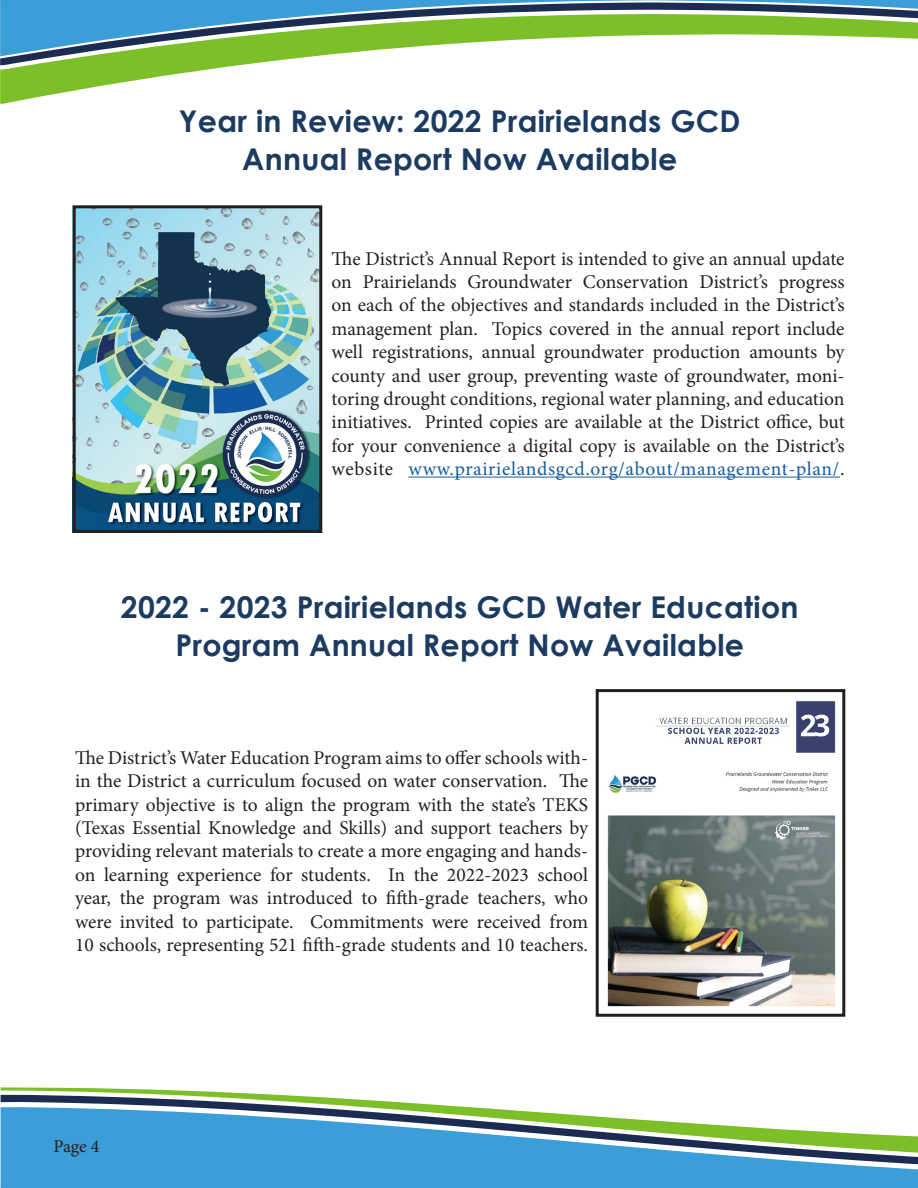
<style>
.page{position:relative;width:918px;height:1188px;background:#fff}
.page>*{position:absolute;margin:0;border:0;box-sizing:border-box;transform-origin:0 0}
.t1{font:700 30px/37.5px "Century Gothic";letter-spacing:.01em;color:#1c3b61;text-align:center}
.t2{font:19.5px/23.4px "Minion Pro";letter-spacing:.015em;color:#231f20;text-align:justify}
.t3{font:18px "Minion Pro";color:#231f20}
.s1{color:#fff}
.s2{color:#175d9e}
</style>
<div class="page">
<div style="left:0;top:1107px;width:918px;height:81px;background:#3b9ed9"></div>
<svg style="left:1px;top:1087px;width:279px;height:8px"></svg>
<svg style="left:1px;top:1095px;width:917px;height:78px;fill:#3b9ed9"></svg>
<svg style="left:0;top:0;width:918px;height:2px;background:#52a9dd"></svg>
<svg style="left:0;top:80px;width:137px;height:24px"></svg>
<svg style="left:0;top:2px;width:918px;height:78px"></svg>
<hr style="left:408px;top:477px;width:432px;height:1px;background:#175d9e">
<img style="left:77px;top:209px;width:241px;height:320px">
<img style="left:607px;top:701px;width:229px;height:306px">
<div style="left:596px;top:689px;width:249px;height:328px;border:3px solid #231f20"></div>
<div style="left:73px;top:205px;width:249px;height:328px;border:3px solid #231f20"></div>
<p class="t1" style="left:179px;top:101px;width:563px">Year in Review: 2022 Prairielands GCD</p>
<p class="t1" style="left:242px;top:139px;width:437px">Annual Report Now Available</p>
<p class="t2" style="left:332px;top:247px;width:515px">The District’s Annual Report is intended to give an annual update on Prairielands Groundwater Conservation District’s progress on each of the objectives and standards included in the District’s management plan. Topics covered in the annual report include well registrations, annual groundwater production amounts by county and user group, preventing waste of groundwater, moni&shy;toring drought conditions, regional water planning, and education initiatives. Printed copies are available at the District office, but for your convenience a digital copy is available on the District’s website<span class="s1">w</span><span class="s2">www.prairielandsgcd.org/about/management-plan/</span>.</p>
<p class="t1" style="left:121px;top:587px;width:679px">2022 - 2023 Prairielands GCD Water Education<br>Program Annual Report Now Available</p>
<p class="t2" style="left:75px;top:746px;width:515px">The District’s Water Education Program aims to offer schools with&shy;in the District a curriculum focused on water conservation. The primary objective is to align the program with the state’s TEKS (Texas Essential Knowledge and Skills) and support teachers by providing relevant materials to create a more engaging and hands&shy;on learning experience for students. In the 2022-2023 school year, the program was introduced to fifth-grade teachers, who were invited to participate. Commitments were received from 10 schools, representing 521 fifth-grade students and 10 teachers.</p>
<p class="t3" style="left:53px;top:1134px;width:48px">Page 4</p>
</div>
